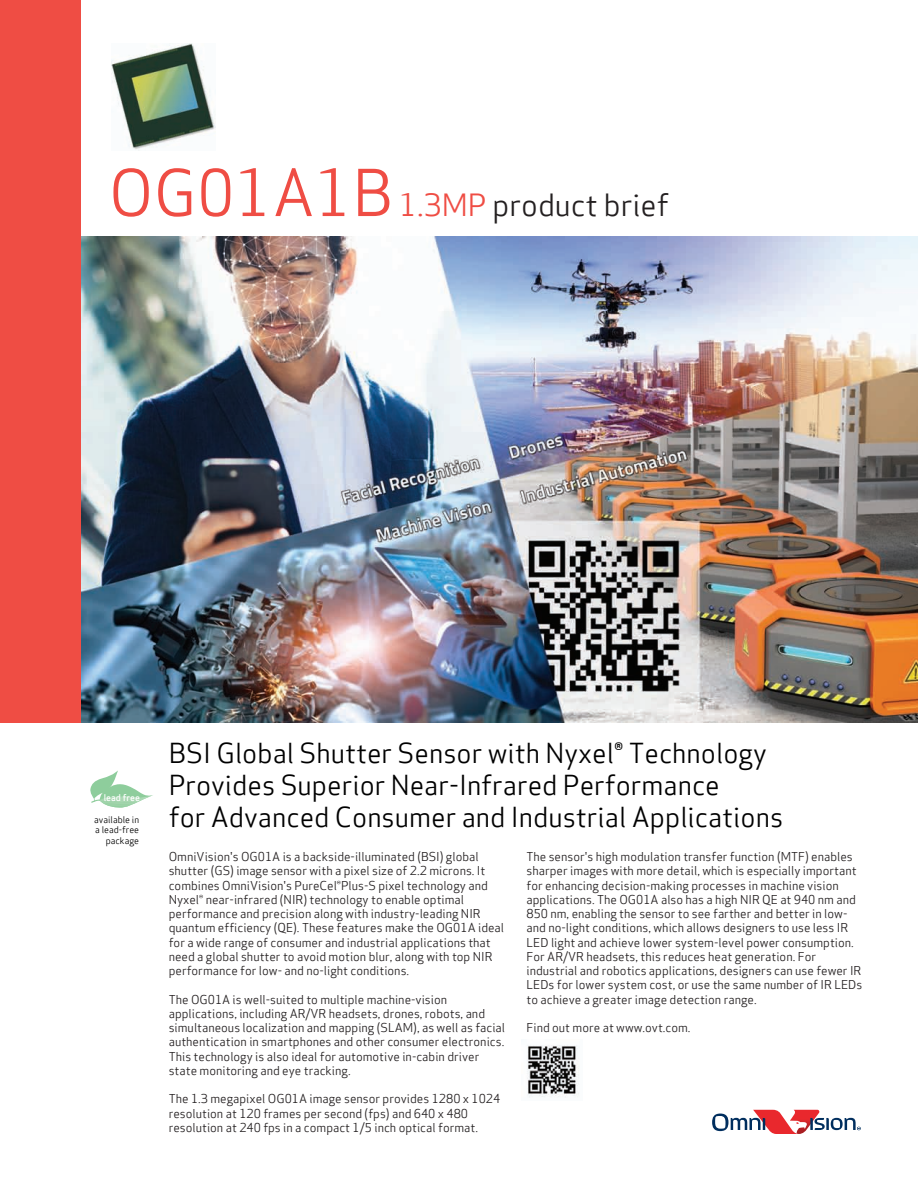
<style>
.page{position:relative;width:918px;height:1188px;background:#fff}
.page>*{position:absolute;margin:0;border:0;box-sizing:border-box;transform-origin:0 0}
.t1{font:30px "Apex Sans Book T";color:#231f20}
.t2{font:27px/32.2px "Apex Sans Book T";color:#000}
.t3{font:12px/14.2px "Apex Sans Book T";color:#231f20}
.t4{font:9.15px "Apex Sans Medium T";color:#fff}
.t5{font:9px/10.5px "Apex Sans Book T";color:#000;text-align:right}
.s1{font-size:63px;color:#ef4d44}
.s2{color:#ef4d44}
</style>
<div class="page">
<img style="left:81px;top:236px;width:837px;height:486px">
<div style="left:0;top:0;width:81px;height:722px;background:#ef4d44"></div>
<svg style="left:90px;top:770px;width:63px;height:38px"></svg>
<svg style="left:712px;top:1110px;width:149px;height:24px"></svg>
<img style="left:527px;top:1045px;width:52px;height:53px">
<img style="left:112px;top:44px;width:104px;height:107px">
<h1 class="t1" style="left:109px;top:186px;width:562px"><span class="s1">OG01A1B</span> <span class="s2">1.3MP</span> product brief</h1>
<p class="t4" style="left:104px;top:792px;width:38px">lead free</p>
<p class="t5" style="left:94px;top:814px;width:46px">available in a lead-free package</p>
<h2 class="t2" style="left:169px;top:736px;width:616px">BSI Global Shutter Sensor with Nyxel® Technology<br>Provides Superior Near-Infrared Performance<br>for Advanced Consumer and Industrial Applications</h2>
<p class="t3" style="left:169px;top:850px;width:337px">OmniVision's OG01A is a backside-illuminated (BSI) global shutter (GS) image sensor with a pixel size of 2.2 microns. It combines OmniVision's PureCel®Plus-S pixel technology and Nyxel® near-infrared (NIR) technology to enable optimal performance and precision along with industry-leading NIR quantum efficiency (QE). These features make the OG01A ideal for a wide range of consumer and industrial applications that need a global shutter to avoid motion blur, along with top NIR performance for low- and no-light conditions.</p>
<p class="t3" style="left:169px;top:992px;width:338px">The OG01A is well-suited to multiple machine-vision applications, including AR/VR headsets, drones, robots, and simultaneous localization and mapping (SLAM), as well as facial authentication in smartphones and other consumer electronics.<br>This technology is also ideal for automotive in-cabin driver state monitoring and eye tracking.</p>
<p class="t3" style="left:169px;top:1092px;width:333px">The 1.3 megapixel OG01A image sensor provides 1280 x 1024 resolution at 120 frames per second (fps) and 640 x 480 resolution at 240 fps in a compact 1/5 inch optical format.</p>
<p class="t3" style="left:526px;top:850px;width:337px">The sensor's high modulation transfer function (MTF) enables sharper images with more detail, which is especially important for enhancing decision-making processes in machine vision applications. The OG01A also has a high NIR QE at 940 nm and 850 nm, enabling the sensor to see farther and better in low&shy;and no-light conditions, which allows designers to use less IR LED light and achieve lower system-level power consumption.<br>For AR/VR headsets, this reduces heat generation. For industrial and robotics applications, designers can use fewer IR LEDs for lower system cost, or use the same number of IR LEDs to achieve a greater image detection range.</p>
<p class="t3" style="left:526px;top:1021px;width:166px">Find out more at www.ovt.com.</p>
</div>
